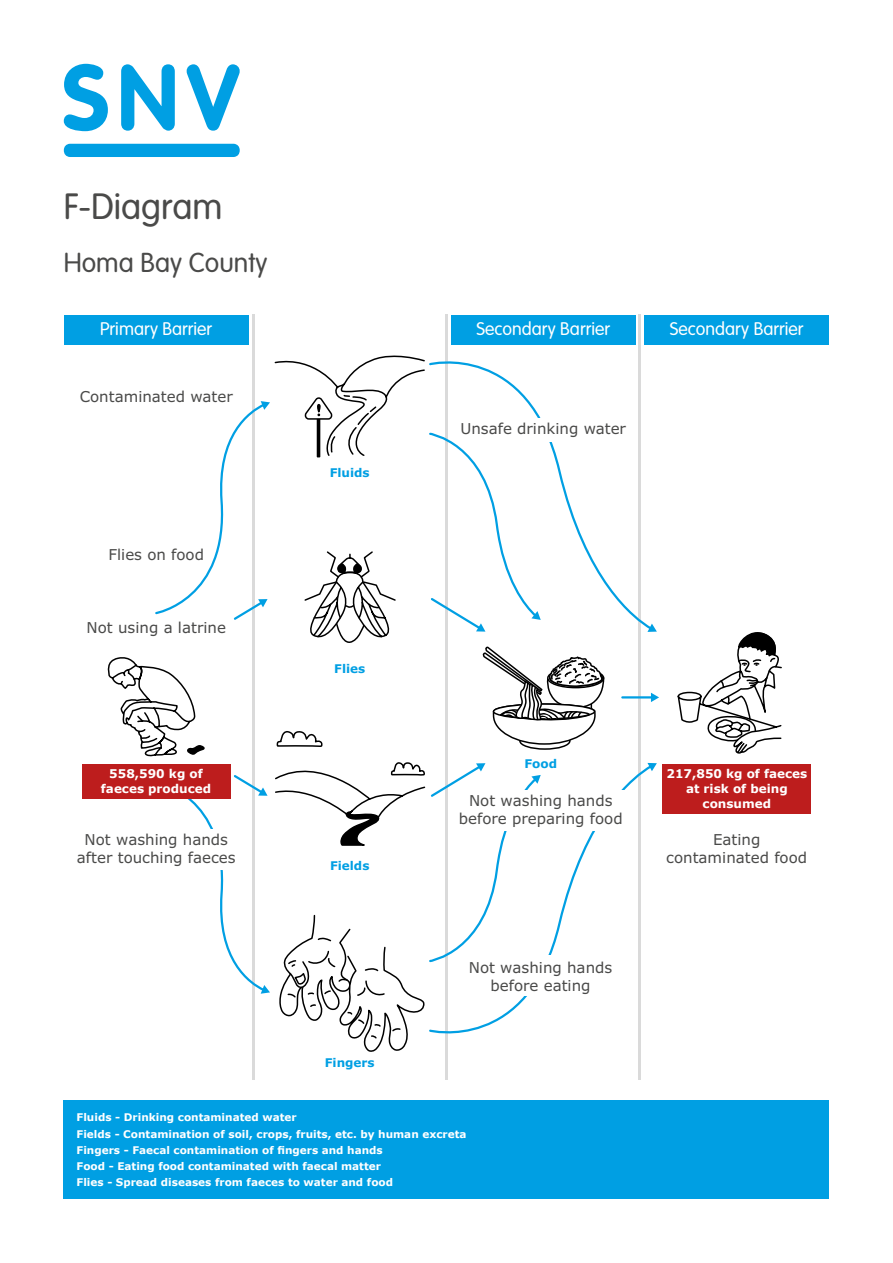
<style>
.page{position:relative;width:893px;height:1263px;background:#fff}
.page>*{position:absolute;margin:0;border:0;box-sizing:border-box;transform-origin:0 0}
.t1{font:300 36px "VAG Rounded Std";color:#4a4a49}
.t2{font:300 27px "VAG Rounded Std";color:#4a4a49}
.t3{font:300 18px "VAG Rounded Std";color:#fff}
.t4{font:15px/18px "Verdana";color:#4a4a49;text-align:center}
.t5{font:700 12px/15px "Verdana";color:#fff;text-align:center}
.t6{font:700 12px "Verdana";color:#009fe3}
.t7{font:700 10.5px/16.2px "Verdana";color:#fff}
</style>
<div class="page">
<svg style="left:64px;top:64px;width:44px;height:67px"></svg>
<svg style="left:121px;top:64px;width:54px;height:67px"></svg>
<svg style="left:187px;top:64px;width:53px;height:67px"></svg>
<div style="left:64px;top:144px;width:176px;height:13px;background:#009fe3;border-radius:6px"></div>
<div style="left:64px;top:1101px;width:765px;height:98px;background:#009fe3"></div>
<div style="left:64px;top:315px;width:185px;height:30px;background:#009fe3"></div>
<svg style="left:107px;top:657px;width:47px;height:100px"></svg>
<div style="left:644px;top:315px;width:185px;height:30px;background:#009fe3"></div>
<svg style="left:154px;top:315px;width:629px;height:765px"></svg>
<div style="left:462px;top:956px;width:136px;height:40px;background:#fff"></div>
<div style="left:453px;top:791px;width:175px;height:40px;background:#fff"></div>
<div style="left:82px;top:764px;width:148px;height:35px;background:#bd1d1d"></div>
<div style="left:662px;top:764px;width:149px;height:49px;background:#bd1d1d"></div>
<h1 class="t1" style="left:64px;top:186px;width:160px">F-Diagram</h1>
<h2 class="t2" style="left:64px;top:247px;width:205px">Homa Bay County</h2>
<h3 class="t3" style="left:100px;top:318px;width:113px">Primary Barrier</h3>
<h3 class="t3" style="left:476px;top:318px;width:135px">Secondary Barrier</h3>
<h3 class="t3" style="left:670px;top:318px;width:135px">Secondary Barrier</h3>
<h3 class="t4" style="left:80px;top:388px;width:155px">Contaminated water</h3>
<h3 class="t4" style="left:108px;top:546px;width:97px">Flies on food</h3>
<h3 class="t4" style="left:87px;top:618px;width:141px">Not using a latrine</h3>
<p class="t6" style="left:330px;top:465px;width:42px">Fluids</p>
<p class="t6" style="left:334px;top:661px;width:33px">Flies</p>
<h3 class="t4" style="left:460px;top:419px;width:167px">Unsafe drinking water</h3>
<p class="t6" style="left:524px;top:755px;width:34px">Food</p>
<p class="t5" style="left:101px;top:766px;width:112px">558,590 kg of faeces produced</p>
<p class="t5" style="left:666px;top:766px;width:142px">217,850 kg of faeces at risk of being consumed</p>
<h3 class="t4" style="left:459px;top:792px;width:165px">Not washing hands before preparing food</h3>
<h3 class="t4" style="left:77px;top:831px;width:160px">Not washing hands after touching faeces</h3>
<p class="t6" style="left:330px;top:858px;width:41px">Fields</p>
<p class="t6" style="left:325px;top:1055px;width:51px">Fingers</p>
<h3 class="t4" style="left:469px;top:958px;width:145px">Not washing hands before eating</h3>
<p class="t7" style="left:77px;top:1109px;width:392px">Fluids - Drinking contaminated water<br>Fields - Contamination of soil, crops, fruits, etc. by human excreta Fingers - Faecal contamination of fingers and hands<br>Food - Eating food contaminated with faecal matter<br>Flies - Spread diseases from faeces to water and food</p>
<h3 class="t4" style="left:666px;top:831px;width:142px">Eating contaminated food</h3>
</div>
